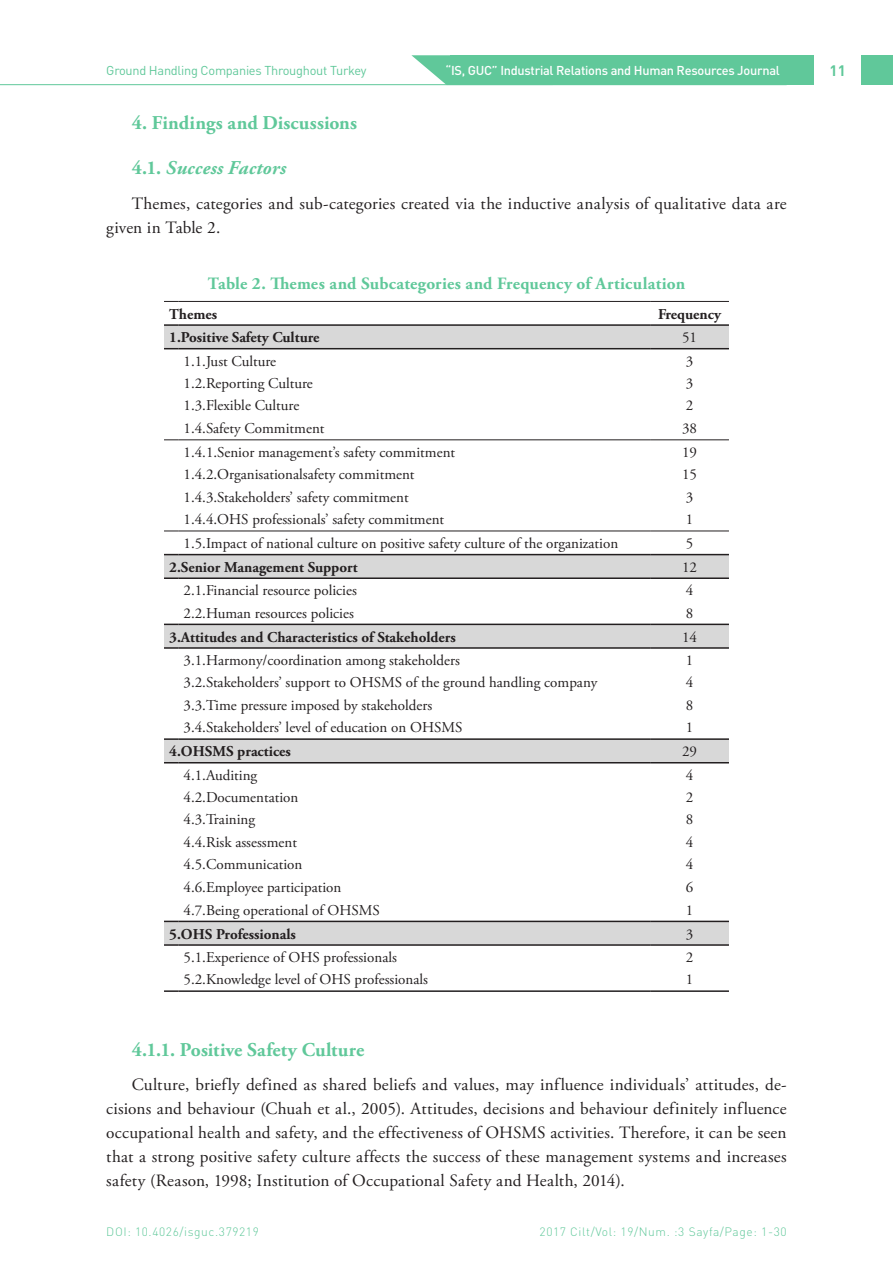
<style>
.page{position:relative;width:893px;height:1263px;background:#fff}
.page>*{position:absolute;margin:0;border:0;box-sizing:border-box;transform-origin:0 0}
.ING{font:700 19.5px "Adobe Garamond Pro";letter-spacing:.005em;color:#60c89a}
.ING-2{font:italic 700 19.5px "Adobe Garamond Pro";letter-spacing:.01em;color:#60c89a}
.t1{font:17.25px/24px "Adobe Garamond Pro";letter-spacing:.01em;color:#231f20}
.tablo_basl_k{font:700 17.25px "Adobe Garamond Pro";letter-spacing:.015em;color:#60c89a}
.t2{font:15px "Adobe Garamond Pro";color:#231f20}
.t3{font:700 15px "Adobe Garamond Pro";color:#231f20}
.t4{font:700 15px "DIN Pro";color:#60c89a}
.t5{font:500 12.75px "DIN Pro";letter-spacing:-.02em;color:#fff}
.t6{font:12.75px "DIN Pro";letter-spacing:-.02em;color:#60c89a}
.t7{font:300 12px "DIN Pro";letter-spacing:.05em;color:#60c89a}
.s1{font-style:normal}
</style>
<div class="page">
<svg style="left:411px;top:55px;width:39px;height:29px"></svg>
<div style="left:450px;top:55px;width:443px;height:30px;background:#60c89a"></div>
<hr style="left:0;top:84px;width:787px;height:1px;background:#60c89a">
<div style="left:814px;top:55px;width:47px;height:31px;background:#fff"></div>
<svg style="left:164px;top:326px;width:565px;height:618px"></svg>
<svg style="left:164px;top:301px;width:14px;height:1px"></svg>
<hr style="left:178px;top:301px;width:472px;height:1px;background:#231f20">
<hr style="left:650px;top:301px;width:79px;height:1px;background:#231f20">
<svg style="left:164px;top:324px;width:14px;height:2px"></svg>
<hr style="left:178px;top:324px;width:472px;height:2px;background:#231f20">
<hr style="left:650px;top:324px;width:79px;height:2px;background:#231f20">
<svg style="left:164px;top:348px;width:14px;height:1px"></svg>
<hr style="left:178px;top:348px;width:472px;height:1px;background:#231f20">
<hr style="left:650px;top:348px;width:79px;height:1px;background:#231f20">
<svg style="left:164px;top:439px;width:14px;height:1px"></svg>
<hr style="left:178px;top:439px;width:472px;height:1px;background:#231f20">
<hr style="left:650px;top:439px;width:79px;height:1px;background:#231f20">
<svg style="left:164px;top:531px;width:14px;height:1px"></svg>
<hr style="left:178px;top:531px;width:472px;height:1px;background:#231f20">
<hr style="left:650px;top:531px;width:79px;height:1px;background:#231f20">
<hr style="left:650px;top:554px;width:79px;height:1px;background:#231f20">
<svg style="left:164px;top:554px;width:14px;height:1px"></svg>
<hr style="left:178px;top:554px;width:472px;height:1px;background:#231f20">
<svg style="left:164px;top:577px;width:14px;height:2px"></svg>
<hr style="left:178px;top:577px;width:472px;height:2px;background:#231f20">
<hr style="left:650px;top:577px;width:79px;height:2px;background:#231f20">
<hr style="left:650px;top:624px;width:79px;height:1px;background:#231f20">
<svg style="left:164px;top:624px;width:14px;height:1px"></svg>
<hr style="left:178px;top:624px;width:472px;height:1px;background:#231f20">
<svg style="left:164px;top:647px;width:14px;height:2px"></svg>
<hr style="left:178px;top:647px;width:472px;height:2px;background:#231f20">
<hr style="left:650px;top:647px;width:79px;height:2px;background:#231f20">
<hr style="left:650px;top:738px;width:79px;height:2px;background:#231f20">
<svg style="left:164px;top:738px;width:14px;height:2px"></svg>
<hr style="left:178px;top:738px;width:472px;height:2px;background:#231f20">
<svg style="left:164px;top:762px;width:14px;height:1px"></svg>
<hr style="left:178px;top:762px;width:472px;height:1px;background:#231f20">
<hr style="left:650px;top:762px;width:79px;height:1px;background:#231f20">
<hr style="left:650px;top:921px;width:79px;height:1px;background:#231f20">
<svg style="left:164px;top:921px;width:14px;height:1px"></svg>
<hr style="left:178px;top:921px;width:472px;height:1px;background:#231f20">
<svg style="left:164px;top:944px;width:14px;height:2px"></svg>
<hr style="left:178px;top:944px;width:472px;height:2px;background:#231f20">
<hr style="left:650px;top:944px;width:79px;height:2px;background:#231f20">
<svg style="left:164px;top:990px;width:14px;height:2px"></svg>
<hr style="left:178px;top:990px;width:472px;height:2px;background:#231f20">
<hr style="left:650px;top:990px;width:79px;height:2px;background:#231f20">
<p class="t6" style="left:106px;top:62px;width:262px">Ground Handling Companies Throughout Turkey</p>
<p class="t5" style="left:445px;top:62px;width:336px">“IS, GUC” Industrial Relations and Human Resources Journal</p>
<p class="t4" style="left:830px;top:60px;width:18px">11</p>
<p class="ING" style="left:132px;top:111px;width:227px">4. Findings and Discussions</p>
<p class="ING-2" style="left:132px;top:157px;width:156px"><span class="s1">4.1.</span> Success Factors</p>
<p class="t1" style="left:106px;top:192px;width:682px;text-indent:26px">Themes, categories and sub-categories created via the inductive analysis of qualitative data are given in Table 2.</p>
<p class="tablo_basl_k" style="left:208px;top:273px;width:479px">Table 2. Themes and Subcategories and Frequency of Articulation</p>
<p class="t3" style="left:169px;top:305px;width:49px">Themes</p>
<p class="t3" style="left:658px;top:305px;width:65px">Frequency</p>
<p class="t3" style="left:169px;top:329px;width:152px">1.Positive Safety Culture</p>
<p class="t2" style="left:682px;top:329px;width:16px">51</p>
<p class="t2" style="left:184px;top:352px;width:94px">1.1.Just Culture</p>
<p class="t2" style="left:686px;top:352px;width:9px">3</p>
<p class="t2" style="left:184px;top:374px;width:131px">1.2.Reporting Culture</p>
<p class="t2" style="left:686px;top:374px;width:9px">3</p>
<p class="t2" style="left:184px;top:397px;width:117px">1.3.Flexible Culture</p>
<p class="t2" style="left:686px;top:397px;width:9px">2</p>
<p class="t2" style="left:184px;top:419px;width:142px">1.4.Safety Commitment</p>
<p class="t2" style="left:682px;top:419px;width:16px">38</p>
<p class="t2" style="left:184px;top:443px;width:273px">1.4.1.Senior management’s safety commitment</p>
<p class="t2" style="left:682px;top:443px;width:16px">19</p>
<p class="t2" style="left:184px;top:465px;width:233px">1.4.2.Organisationalsafety commitment</p>
<p class="t2" style="left:682px;top:465px;width:16px">15</p>
<p class="t2" style="left:184px;top:488px;width:227px">1.4.3.Stakeholders’ safety commitment</p>
<p class="t2" style="left:686px;top:488px;width:9px">3</p>
<p class="t2" style="left:184px;top:511px;width:262px">1.4.4.OHS professionals’ safety commitment</p>
<p class="t2" style="left:686px;top:511px;width:9px">1</p>
<p class="t2" style="left:184px;top:534px;width:436px">1.5.Impact of national culture on positive safety culture of the organization</p>
<p class="t2" style="left:686px;top:534px;width:9px">5</p>
<p class="t3" style="left:169px;top:558px;width:190px">2.Senior Management Support</p>
<p class="t2" style="left:682px;top:558px;width:16px">12</p>
<p class="t2" style="left:184px;top:581px;width:175px">2.1.Financial resource policies</p>
<p class="t2" style="left:686px;top:581px;width:9px">4</p>
<p class="t2" style="left:184px;top:604px;width:172px">2.2.Human resources policies</p>
<p class="t2" style="left:686px;top:604px;width:9px">8</p>
<p class="t3" style="left:169px;top:628px;width:288px">3.Attitudes and Characteristics of Stakeholders</p>
<p class="t2" style="left:682px;top:628px;width:16px">14</p>
<p class="t2" style="left:184px;top:651px;width:278px">3.1.Harmony/coordination among stakeholders</p>
<p class="t2" style="left:686px;top:651px;width:9px">1</p>
<p class="t2" style="left:184px;top:673px;width:415px">3.2.Stakeholders’ support to OHSMS of the ground handling company</p>
<p class="t2" style="left:686px;top:673px;width:9px">4</p>
<p class="t2" style="left:184px;top:696px;width:250px">3.3.Time pressure imposed by stakeholders</p>
<p class="t2" style="left:686px;top:696px;width:9px">8</p>
<p class="t2" style="left:184px;top:719px;width:280px">3.4.Stakeholders’ level of education on OHSMS</p>
<p class="t2" style="left:686px;top:719px;width:9px">1</p>
<p class="t3" style="left:169px;top:743px;width:123px">4.OHSMS practices</p>
<p class="t2" style="left:682px;top:743px;width:16px">29</p>
<p class="t2" style="left:184px;top:766px;width:75px">4.1.Auditing</p>
<p class="t2" style="left:686px;top:766px;width:9px">4</p>
<p class="t2" style="left:184px;top:788px;width:116px">4.2.Documentation</p>
<p class="t2" style="left:686px;top:788px;width:9px">2</p>
<p class="t2" style="left:184px;top:811px;width:73px">4.3.Training</p>
<p class="t2" style="left:686px;top:811px;width:9px">8</p>
<p class="t2" style="left:184px;top:833px;width:115px">4.4.Risk assessment</p>
<p class="t2" style="left:686px;top:833px;width:9px">4</p>
<p class="t2" style="left:184px;top:856px;width:120px">4.5.Communication</p>
<p class="t2" style="left:686px;top:856px;width:9px">4</p>
<p class="t2" style="left:184px;top:878px;width:159px">4.6.Employee participation</p>
<p class="t2" style="left:686px;top:878px;width:9px">6</p>
<p class="t2" style="left:184px;top:901px;width:198px">4.7.Being operational of OHSMS</p>
<p class="t2" style="left:686px;top:901px;width:9px">1</p>
<p class="t3" style="left:169px;top:925px;width:128px">5.OHS Professionals</p>
<p class="t2" style="left:686px;top:925px;width:9px">3</p>
<p class="t2" style="left:184px;top:948px;width:215px">5.1.Experience of OHS professionals</p>
<p class="t2" style="left:686px;top:948px;width:9px">2</p>
<p class="t2" style="left:184px;top:971px;width:246px">5.2.Knowledge level of OHS professionals</p>
<p class="t2" style="left:686px;top:971px;width:9px">1</p>
<p class="ING" style="left:132px;top:1038px;width:234px">4.1.1. Positive Safety Culture</p>
<p class="t1" style="left:106px;top:1073px;width:682px;text-align:justify;text-indent:26px">Culture, briefly defined as shared beliefs and values, may influence individuals’ attitudes, de&shy;cisions and behaviour (Chuah et al., 2005). Attitudes, decisions and behaviour definitely influence occupational health and safety, and the effectiveness of OHSMS activities. Therefore, it can be seen that a strong positive safety culture affects the success of these management systems and increases safety (Reason, 1998; Institution of Occupational Safety and Health, 2014).</p>
<p class="t7" style="left:106px;top:1223px;width:154px">DOI: 10.4026/isguc.379219</p>
<p class="t7" style="left:540px;top:1223px;width:249px">2017 Cilt/Vol: 19/Num. :3 Sayfa/Page: 1-30</p>
</div>
